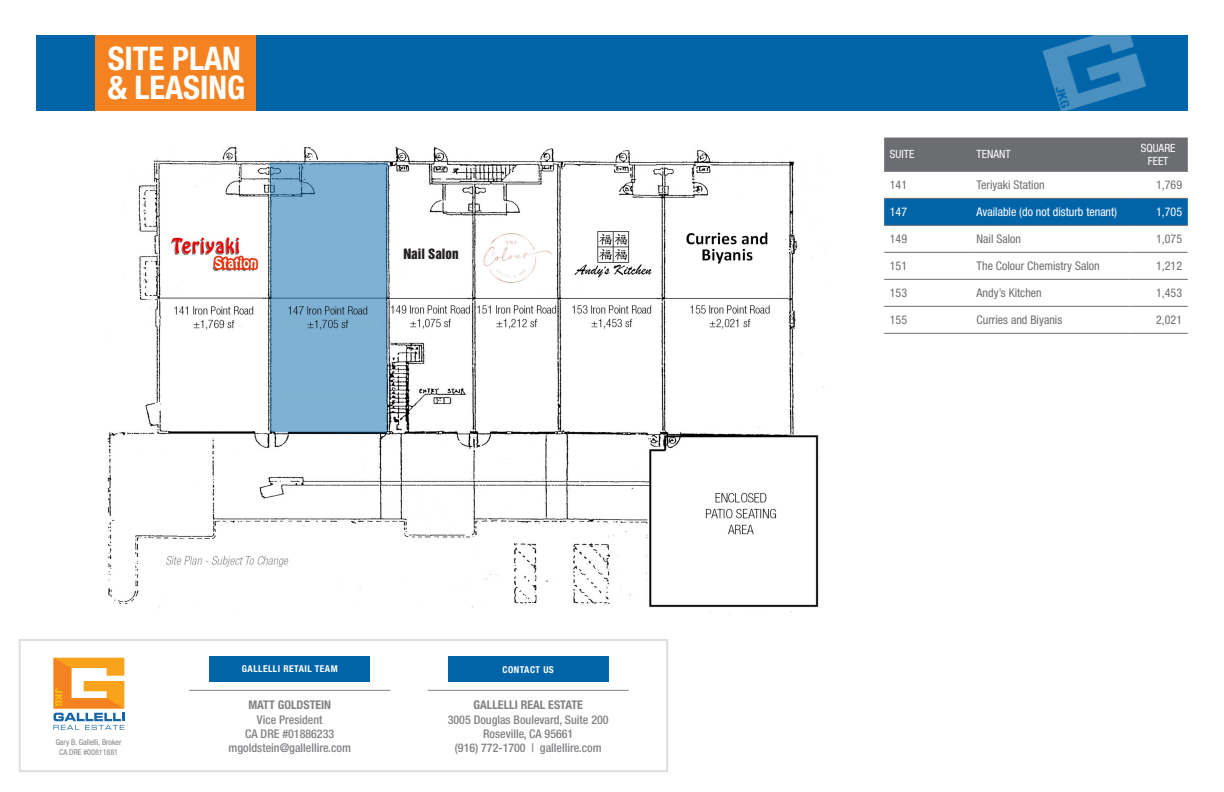
<style>
.page{position:relative;width:1224px;height:792px;background:#fff}
.page>*{position:absolute;margin:0;border:0;box-sizing:border-box;transform-origin:0 0}
.t1{font:700 condensed 32.6px/29.2px "Helvetica Neue LT Std";color:#fff}
.t2{font:13px "Helvetica Inserat LT Std";color:#231f20}
.t3{font:500 condensed 12px "Helvetica Neue LT Std";color:#808285}
.t4{font:condensed 12px "Helvetica Neue LT Std";color:#6c6d70}
.t5{font:condensed 12px "Helvetica Neue LT Std";color:#fff}
.t6{font:700 condensed 12px "Helvetica Neue LT Std";color:#808285}
.t7{font:condensed 11.4px/13.6px "Helvetica Neue LT Std";color:#fff;text-align:center}
.t8{font:700 condensed 9.5px "Helvetica Neue LT Std";letter-spacing:.05em;color:#fff}
.t9{font:700 condensed 9.5px "Helvetica Neue LT Std";color:#fec711;scale:1.21 1}
.t10{font:condensed 8px "Helvetica Neue LT Std";color:#808285}
</style>
<div class="page">
<div style="left:95px;top:35px;width:162px;height:75px;background:#f58220"></div>
<div style="left:36px;top:35px;width:59px;height:75px;background:#0065a8"></div>
<div style="left:257px;top:35px;width:931px;height:75px;background:#0065a8"></div>
<img style="left:1042px;top:35px;width:108px;height:76px">
<div style="left:19px;top:639px;width:649px;height:133px;border:2px solid #dcdddf"></div>
<svg style="left:53px;top:657px;width:72px;height:73px"></svg>
<div style="left:448px;top:657px;width:160px;height:25px;background:#0065a8"></div>
<div style="left:210px;top:657px;width:160px;height:25px;background:#0065a8"></div>
<hr style="left:428px;top:690px;width:201px;height:1px;background:#808285">
<hr style="left:189px;top:690px;width:201px;height:1px;background:#808285">
<img style="left:107px;top:147px;width:717px;height:468px">
<div style="left:884px;top:138px;width:304px;height:33px;background:#6c6d70"></div>
<div style="left:884px;top:199px;width:304px;height:26px;background:#0163a8"></div>
<hr style="left:884px;top:171px;width:87px;height:1px;background:#6c6d70">
<hr style="left:971px;top:171px;width:157px;height:1px;background:#6c6d70">
<hr style="left:1128px;top:171px;width:60px;height:1px;background:#6c6d70">
<hr style="left:884px;top:225px;width:87px;height:1px;background:#6c6d70">
<hr style="left:971px;top:225px;width:157px;height:1px;background:#6c6d70">
<hr style="left:1128px;top:225px;width:60px;height:1px;background:#6c6d70">
<hr style="left:884px;top:252px;width:87px;height:1px;background:#6c6d70">
<hr style="left:884px;top:306px;width:87px;height:1px;background:#6c6d70">
<hr style="left:971px;top:252px;width:157px;height:1px;background:#6c6d70">
<hr style="left:971px;top:306px;width:157px;height:1px;background:#6c6d70">
<hr style="left:1128px;top:252px;width:60px;height:1px;background:#6c6d70">
<hr style="left:1128px;top:306px;width:60px;height:1px;background:#6c6d70">
<hr style="left:884px;top:198px;width:87px;height:1px;background:#6c6d70">
<hr style="left:884px;top:333px;width:87px;height:1px;background:#6c6d70">
<hr style="left:971px;top:198px;width:157px;height:1px;background:#6c6d70">
<hr style="left:971px;top:333px;width:157px;height:1px;background:#6c6d70">
<hr style="left:1128px;top:198px;width:60px;height:1px;background:#6c6d70">
<hr style="left:1128px;top:333px;width:60px;height:1px;background:#6c6d70">
<hr style="left:884px;top:279px;width:87px;height:1px;background:#6c6d70">
<hr style="left:971px;top:279px;width:157px;height:1px;background:#6c6d70">
<hr style="left:1128px;top:279px;width:60px;height:1px;background:#6c6d70">
<p class="t1" style="left:108px;top:43px;width:139px">SITE PLAN &amp; LEASING</p>
<p class="t2" style="left:403px;top:246px;width:57px">Nail Salon</p>
<p class="t9" style="left:64px;top:688px;width:16px;rotate:90deg">JKG</p>
<p class="t10" style="left:56px;top:738px;width:67px">Gary B. Gallelli, Broker</p>
<p class="t10" style="left:59px;top:748px;width:60px">CA DRE #00811881</p>
<p class="t8" style="left:242px;top:662px;width:97px">GALLELLI RETAIL TEAM</p>
<p class="t8" style="left:503px;top:664px;width:53px">CONTACT US</p>
<p class="t6" style="left:473px;top:698px;width:111px">GALLELLI REAL ESTATE</p>
<p class="t3" style="left:448px;top:712px;width:162px">3005 Douglas Boulevard, Suite 200</p>
<p class="t3" style="left:483px;top:727px;width:92px">Roseville, CA 95661</p>
<p class="t3" style="left:455px;top:741px;width:148px">(916) 772-1700 | gallellire.com</p>
<p class="t6" style="left:248px;top:698px;width:84px">MATT GOLDSTEIN</p>
<p class="t3" style="left:257px;top:712px;width:67px">Vice President</p>
<p class="t3" style="left:245px;top:727px;width:90px">CA DRE #01886233</p>
<p class="t3" style="left:229px;top:741px;width:124px">mgoldstein@gallellire.com</p>
<p class="t7" style="left:890px;top:148px;width:26px">SUITE</p>
<p class="t7" style="left:977px;top:148px;width:36px">TENANT</p>
<p class="t7" style="left:1141px;top:141px;width:36px">SQUARE<br>FEET</p>
<p class="t4" style="left:890px;top:178px;width:19px">141</p>
<p class="t4" style="left:977px;top:178px;width:69px">Teriyaki Station</p>
<p class="t4" style="left:1156px;top:178px;width:27px">1,769</p>
<p class="t5" style="left:890px;top:205px;width:19px">147</p>
<p class="t5" style="left:977px;top:205px;width:142px">Available (do not disturb tenant)</p>
<p class="t5" style="left:1156px;top:205px;width:27px">1,705</p>
<p class="t4" style="left:890px;top:232px;width:19px">149</p>
<p class="t4" style="left:977px;top:232px;width:46px">Nail Salon</p>
<p class="t4" style="left:1156px;top:232px;width:27px">1,075</p>
<p class="t4" style="left:890px;top:259px;width:19px">151</p>
<p class="t4" style="left:977px;top:259px;width:125px">The Colour Chemistry Salon</p>
<p class="t4" style="left:1156px;top:259px;width:27px">1,212</p>
<p class="t4" style="left:890px;top:286px;width:19px">153</p>
<p class="t4" style="left:977px;top:286px;width:67px">Andy’s Kitchen</p>
<p class="t4" style="left:1156px;top:286px;width:27px">1,453</p>
<p class="t4" style="left:890px;top:313px;width:19px">155</p>
<p class="t4" style="left:977px;top:313px;width:87px">Curries and Biyanis</p>
<p class="t4" style="left:1156px;top:313px;width:27px">2,021</p>
</div>
